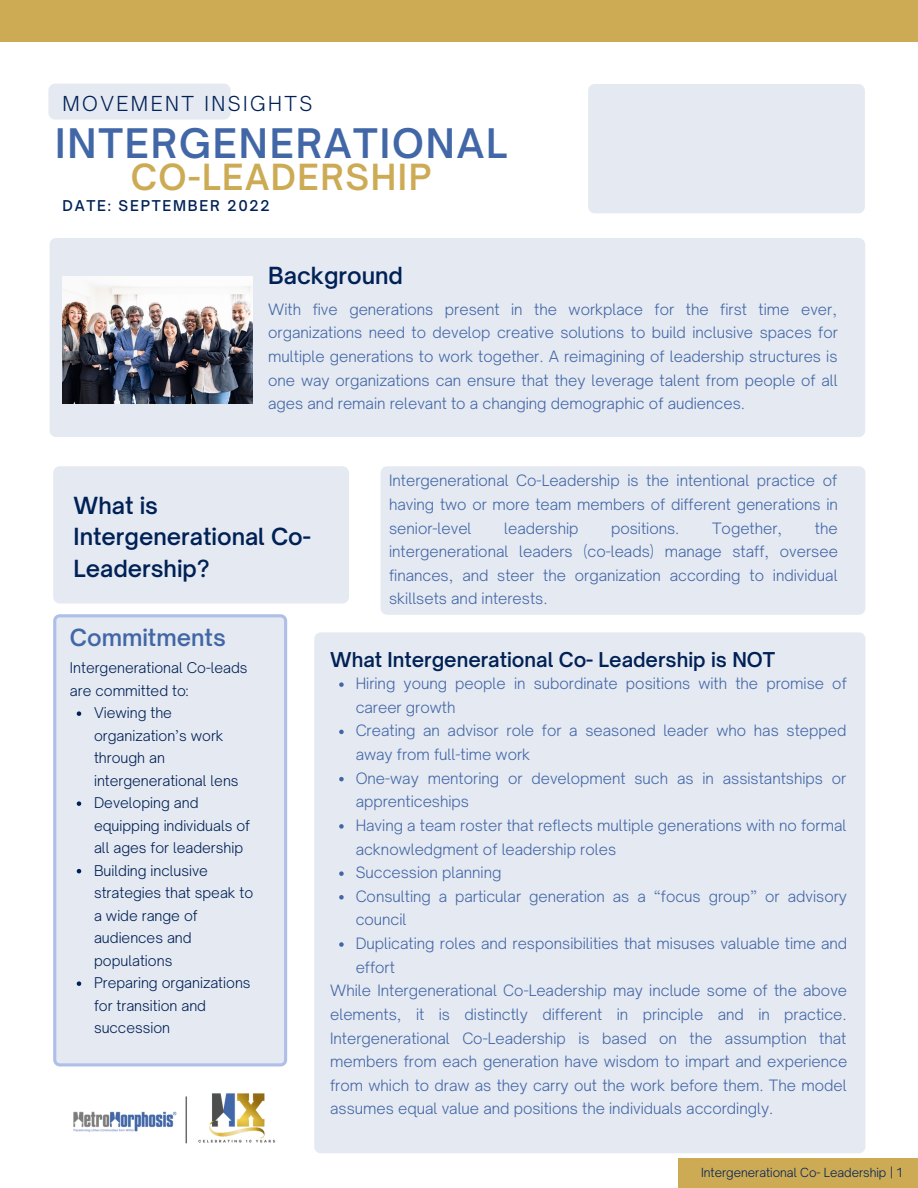
<style>
.page{position:relative;width:918px;height:1188px;background:#fff}
.page>*{position:absolute;margin:0;border:0;box-sizing:border-box;transform-origin:0 0}
.t1{font:600 39px "Open Sauce One";letter-spacing:.045em;color:#4267a7}
.t2{font:600 34.5px "Open Sauce One";letter-spacing:.045em;color:#cdab54}
.t3{font:600 22.5px/31.5px "Open Sauce One";color:#002156}
.t4{font:600 22.5px "Open Sauce One";color:#4267a7}
.t5{font:300 19.8px "Open Sauce One";letter-spacing:.125em;color:#002156}
.t6{font:600 19.5px "Open Sauce One";color:#002156}
.t7{font:300 15px/23.7px "Open Sauce One";color:#4267a7;text-align:justify}
.t8{font:500 14.25px "Open Sauce One";letter-spacing:.125em;color:#002156}
.t9{font:300 14.1px/22.5px "Open Sauce One";color:#002156}
.t10{font:300 12px "Open Sauce One";color:#002156}
</style>
<div class="page">
<div style="left:588px;top:84px;width:277px;height:129px;background:#e5e9f1"></div>
<div style="left:50px;top:238px;width:815px;height:199px;background:#e5e9f1"></div>
<div style="left:48px;top:84px;width:183px;height:36px;background:#e5e9f1"></div>
<div style="left:314px;top:632px;width:551px;height:521px;background:#e5e9f1"></div>
<div style="left:53px;top:466px;width:296px;height:138px;background:#e5e9f1"></div>
<div style="left:381px;top:466px;width:484px;height:149px;background:#e5e9f1"></div>
<div style="left:53px;top:614px;width:234px;height:452px;background:#e5e9f1"></div>
<svg style="left:77px;top:711px;width:4px;height:5px"></svg>
<svg style="left:77px;top:801px;width:4px;height:5px"></svg>
<svg style="left:77px;top:869px;width:4px;height:4px"></svg>
<svg style="left:77px;top:981px;width:4px;height:5px"></svg>
<img style="left:73px;top:1093px;width:203px;height:51px">
<div style="left:0;top:0;width:918px;height:42px;background:#cdab54"></div>
<svg style="left:339px;top:682px;width:5px;height:5px"></svg>
<svg style="left:339px;top:730px;width:5px;height:4px"></svg>
<svg style="left:339px;top:777px;width:5px;height:4px"></svg>
<svg style="left:339px;top:824px;width:5px;height:5px"></svg>
<svg style="left:339px;top:871px;width:5px;height:5px"></svg>
<svg style="left:339px;top:895px;width:5px;height:5px"></svg>
<svg style="left:339px;top:942px;width:5px;height:5px"></svg>
<div style="left:678px;top:1159px;width:239px;height:29px;background:#cdab54"></div>
<img style="left:63px;top:277px;width:190px;height:127px">
<h3 class="t5" style="left:63px;top:91px;width:251px">MOVEMENT INSIGHTS</h3>
<h1 class="t1" style="left:55px;top:119px;width:453px">INTERGENERATIONAL</h1>
<h2 class="t2" style="left:131px;top:156px;width:302px">CO-LEADERSHIP</h2>
<p class="t8" style="left:63px;top:197px;width:209px">DATE: SEPTEMBER 2022</p>
<h3 class="t3" style="left:268px;top:260px;width:136px">Background</h3>
<p class="t7" style="left:268px;top:297px;width:571px">With five generations present in the workplace for the first time ever, organizations need to develop creative solutions to build inclusive spaces for multiple generations to work together. A reimagining of leadership structures is one way organizations can ensure that they leverage talent from people of all ages and remain relevant to a changing demographic of audiences.</p>
<h3 class="t3" style="left:74px;top:489px;width:239px">What is<br>Intergenerational Co-<br>Leadership?</h3>
<h3 class="t4" style="left:70px;top:624px;width:157px">Commitments</h3>
<p class="t9" style="left:70px;top:657px;width:179px">Intergenerational Co-leads are committed to:</p>
<p class="t9" style="left:94px;top:702px;width:161px">Viewing the organization’s work through an intergenerational lens<br>Developing and equipping individuals of all ages for leadership<br>Building inclusive strategies that speak to a wide range of audiences and populations<br>Preparing organizations for transition and succession</p>
<p class="t7" style="left:389px;top:469px;width:450px">Intergenerational Co-Leadership is the intentional practice of having two or more team members of different generations in senior-level</p>
<p class="t7" style="left:504px;top:516px;width:76px">leadership</p>
<p class="t7" style="left:611px;top:516px;width:70px">positions.</p>
<p class="t7" style="left:712px;top:516px;width:72px">Together,</p>
<p class="t7" style="left:389px;top:516px;width:450px;text-indent:426px">the intergenerational leaders (co-leads) manage staff, oversee finances, and steer the organization according to individual skillsets and interests.</p>
<h3 class="t6" style="left:330px;top:648px;width:447px">What Intergenerational Co- Leadership is NOT</h3>
<p class="t7" style="left:356px;top:672px;width:493px">Hiring young people in subordinate positions with the promise of</p>
<p class="t7" style="left:356px;top:695px;width:101px">career growth</p>
<p class="t7" style="left:356px;top:719px;width:492px">Creating an advisor role for a seasoned leader who has stepped</p>
<p class="t7" style="left:356px;top:742px;width:176px">away from full-time work</p>
<p class="t7" style="left:356px;top:766px;width:492px">One-way mentoring or development such as in assistantships or</p>
<p class="t7" style="left:356px;top:790px;width:115px">apprenticeships</p>
<p class="t7" style="left:356px;top:813px;width:492px">Having a team roster that reflects multiple generations with no formal</p>
<p class="t7" style="left:356px;top:837px;width:262px">acknowledgment of leadership roles</p>
<p class="t7" style="left:356px;top:861px;width:147px">Succession planning</p>
<p class="t7" style="left:356px;top:884px;width:493px">Consulting a particular generation as a “focus group” or advisory</p>
<p class="t7" style="left:356px;top:908px;width:52px">council</p>
<p class="t7" style="left:356px;top:931px;width:493px">Duplicating roles and responsibilities that misuses valuable time and</p>
<p class="t7" style="left:356px;top:955px;width:41px">effort</p>
<p class="t7" style="left:330px;top:979px;width:519px">While Intergenerational Co-Leadership may include some of the above</p>
<p class="t7" style="left:330px;top:1002px;width:518px">elements, it is distinctly different in principle and in practice.</p>
<p class="t7" style="left:330px;top:1026px;width:518px">Intergenerational Co-Leadership is based on the assumption that</p>
<p class="t7" style="left:330px;top:1050px;width:519px">members from each generation have wisdom to impart and experience</p>
<p class="t7" style="left:330px;top:1073px;width:518px">from which to draw as they carry out the work before them. The model</p>
<p class="t7" style="left:330px;top:1097px;width:445px">assumes equal value and positions the individuals accordingly.</p>
<p class="t10" style="left:701px;top:1165px;width:202px">Intergenerational Co- Leadership | 1</p>
</div>
